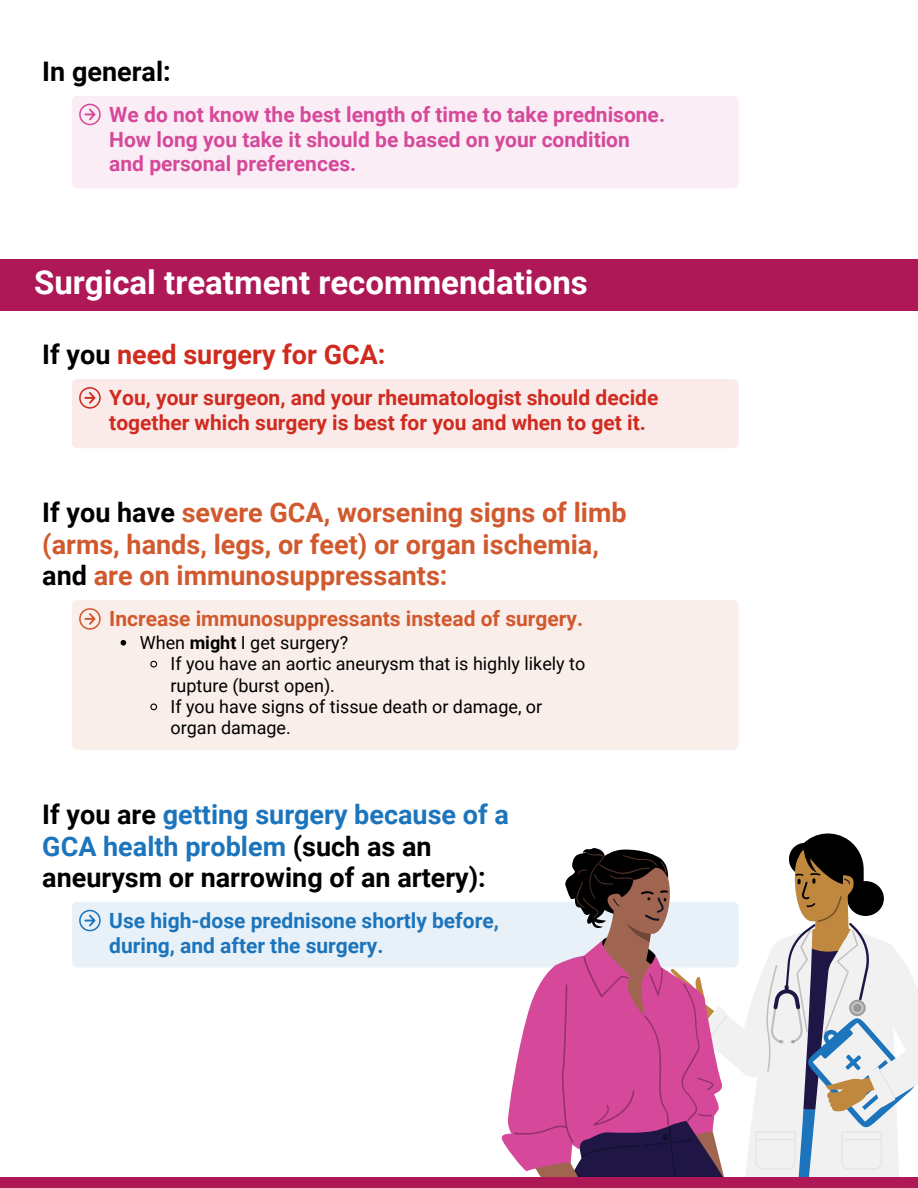
<style>
.page{position:relative;width:918px;height:1188px;background:#fff}
.page>*{position:absolute;margin:0;border:0;box-sizing:border-box;transform-origin:0 0}
.t1{font:700 33px "Roboto";color:#fff}
.t2{font:700 27px/31.5px "Roboto";color:#d1592e}
.t3{font:700 27px/31.5px "Roboto";color:#000}
.t4{font:700 27px "Roboto";color:#cf2b1f}
.t5{font:700 21px/24.8px "Roboto";color:#d6499a}
.t6{font:700 21px/24.8px "Roboto";color:#cf2b1f}
.t7{font:700 21px/24.8px "Roboto";color:#1c75bc}
.t8{font:700 21px "Roboto";color:#d1592e}
.t9{font:18px/21.3px "Roboto";color:#000}
.s1{color:#000}
.s2{font-weight:700}
.s3{color:#1c75bc}
</style>
<div class="page">
<div style="left:72px;top:379px;width:667px;height:69px;background:#faeae9"></div>
<svg style="left:79px;top:387px;width:22px;height:22px"></svg>
<div style="left:0;top:259px;width:918px;height:51px;background:#ae1857"></div>
<div style="left:72px;top:902px;width:394px;height:66px;background:#e8f1f8"></div>
<svg style="left:466px;top:833px;width:452px;height:345px"></svg>
<div style="left:0;top:1178px;width:918px;height:10px;background:#ae1857"></div>
<div style="left:72px;top:600px;width:667px;height:150px;background:#faeeea"></div>
<svg style="left:79px;top:608px;width:22px;height:22px"></svg>
<svg style="left:79px;top:910px;width:22px;height:21px"></svg>
<svg style="left:121px;top:640px;width:5px;height:6px"></svg>
<svg style="left:150px;top:660px;width:8px;height:8px"></svg>
<svg style="left:150px;top:703px;width:8px;height:8px"></svg>
<div style="left:72px;top:96px;width:667px;height:92px;background:#faedf5"></div>
<svg style="left:79px;top:104px;width:22px;height:21px"></svg>
<p class="t3" style="left:42px;top:56px;width:130px">In general:</p>
<p class="t5" style="left:109px;top:102px;width:557px">We do not know the best length of time to take prednisone.<br>How long you take it should be based on your condition and personal preferences.</p>
<p class="t1" style="left:34px;top:264px;width:555px">Surgical treatment recommendations</p>
<h3 class="t4" style="left:42px;top:339px;width:345px"><span class="s1">If you</span> need surgery for GCA:</h3>
<h2 class="t6" style="left:109px;top:386px;width:551px">You, your surgeon, and your rheumatologist should decide together which surgery is best for you and when to get it.</h2>
<h1 class="t2" style="left:42px;top:497px;width:586px"><span class="s1">If you have</span> severe GCA, worsening signs of limb (arms, hands, legs, or feet) or organ ischemia, <span class="s1">and</span> are on immunosuppressants:</h1>
<h2 class="t8" style="left:109px;top:607px;width:475px">Increase immunosuppressants instead of surgery.</h2>
<p class="t9" style="left:140px;top:632px;width:210px">When <span class="s2">might</span> I get surgery?</p>
<h3 class="t9" style="left:170px;top:654px;width:416px">If you have an aortic aneurysm that is highly likely to rupture (burst open).</h3>
<h2 class="t9" style="left:170px;top:696px;width:373px">If you have signs of tissue death or damage, or organ damage.</h2>
<h3 class="t3" style="left:42px;top:799px;width:468px">If you are <span class="s3">getting surgery because of a<br>GCA health problem</span> (such as an aneurysm or narrowing of an artery):</h3>
<p class="t7" style="left:109px;top:909px;width:391px">Use high-dose prednisone shortly before, during, and after the surgery.</p>
</div>
